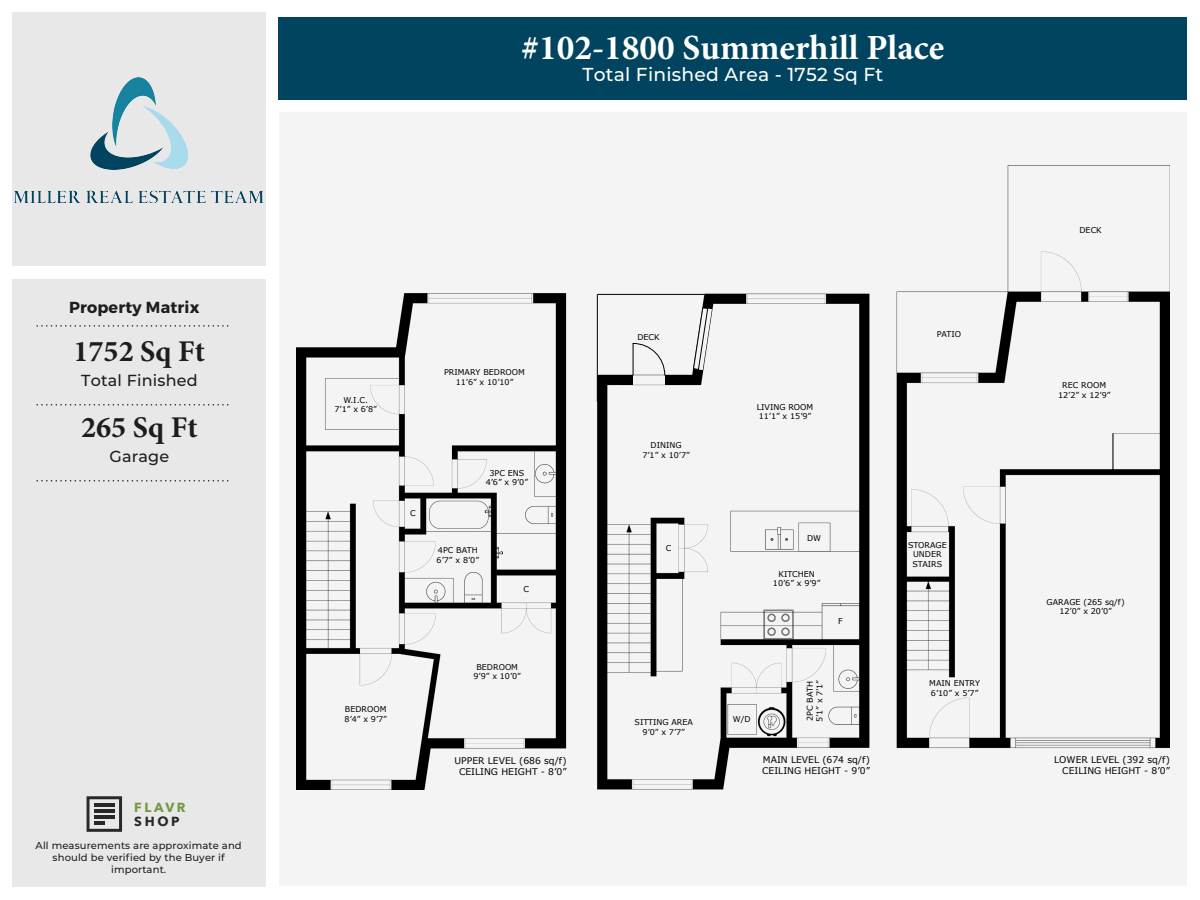
<style>
.page{position:relative;width:1200px;height:900px;background:#fff}
.page>*{position:absolute;margin:0;border:0;box-sizing:border-box;transform-origin:0 0}
.t1{font:700 35.32px "Minion Pro";color:#fff}
.t2{font:700 30.12px "Minion Pro";color:#1d1d1b}
.t3{font:500 18.76px "Montserrat";letter-spacing:.01em;color:#fff}
.t4{font:500 16px "Montserrat";letter-spacing:.01em;color:#1d1d1b}
.t5{font:700 16px "Montserrat";letter-spacing:.01em;color:#1d1d1b}
.t6{font:700 13.16px "Avenir Next";letter-spacing:.195em;color:#749843}
.t7{font:700 13.16px "Avenir Next";color:#282827}
.t8{font:500 10px/12px "Montserrat";letter-spacing:.01em;color:#1d1d1b;text-align:center}
.t9{font:9.2px/11px "Verdana";color:#000;text-align:center}
.t10{font:8px/9.6px "Verdana";color:#000;text-align:center}
</style>
<div class="page">
<div style="left:279px;top:112px;width:908px;height:774px;background:#f4f4f4"></div>
<div style="left:12px;top:12px;width:254px;height:875px;background:#e8e8e8"></div>
<div style="left:12px;top:266px;width:267px;height:13px;background:#fff"></div>
<svg style="left:87px;top:796px;width:35px;height:36px"></svg>
<div style="left:279px;top:17px;width:908px;height:83px;background:#01445f"></div>
<img style="left:14px;top:77px;width:250px;height:126px">
<svg style="left:37px;top:325px;width:192px;height:2px"></svg>
<svg style="left:37px;top:404px;width:192px;height:2px"></svg>
<svg style="left:37px;top:480px;width:192px;height:2px"></svg>
<img style="left:296px;top:166px;width:873px;height:624px">
<svg style="left:693px;top:308px;width:19px;height:62px"></svg>
<svg style="left:633px;top:343px;width:32px;height:32px"></svg>
<div style="left:619px;top:375px;width:14px;height:10px;background:#000"></div>
<div style="left:665px;top:375px;width:14px;height:10px;background:#000"></div>
<hr style="left:597px;top:294px;width:108px;height:1px;background:#000">
<hr style="left:597px;top:294px;width:1px;height:108px;background:#000">
<h3 class="t5" style="left:69px;top:297px;width:132px">Property Matrix</h3>
<h2 class="t2" style="left:74px;top:330px;width:133px">1752 Sq Ft</h2>
<h3 class="t4" style="left:81px;top:369px;width:118px">Total Finished</h3>
<h2 class="t2" style="left:81px;top:406px;width:118px">265 Sq Ft</h2>
<h3 class="t4" style="left:110px;top:445px;width:61px">Garage</h3>
<h3 class="t6" style="left:134px;top:796px;width:53px">FLAVR</h3>
<h3 class="t7" style="left:134px;top:810px;width:47px">SHOP</h3>
<p class="t8" style="left:36px;top:839px;width:208px">All measurements are approximate and should be verified by the Buyer if important.</p>
<h1 class="t1" style="left:521px;top:23px;width:424px">#102-1800 Summerhill Place</h1>
<h3 class="t3" style="left:582px;top:62px;width:302px">Total Finished Area - 1752 Sq Ft</h3>
<p class="t10" style="left:1079px;top:226px;width:24px">DECK</p>
<p class="t10" style="left:335px;top:395px;width:44px">W.I.C.<br>7’1” x 6’8”</p>
<p class="t10" style="left:345px;top:705px;width:44px;text-align:left">BEDROOM<br>8’4” x 9’7”</p>
<p class="t10" style="left:410px;top:508px;width:7px">C</p>
<p class="t10" style="left:444px;top:368px;width:82px">PRIMARY BEDROOM<br>11’6” x 10’10”</p>
<p class="t10" style="left:486px;top:468px;width:44px">3PC ENS<br>4’6” x 9’0”</p>
<p class="t10" style="left:437px;top:545px;width:44px;text-align:left">4PC BATH<br>6’7” x 8’0”</p>
<p class="t10" style="left:524px;top:584px;width:7px">C</p>
<p class="t10" style="left:474px;top:662px;width:49px">BEDROOM<br>9’9” x 10’0”</p>
<p class="t10" style="left:637px;top:332px;width:24px">DECK</p>
<p class="t10" style="left:937px;top:329px;width:26px">PATIO</p>
<p class="t10" style="left:1058px;top:381px;width:54px">REC ROOM<br>12’2” x 12’9”</p>
<p class="t10" style="left:757px;top:402px;width:58px;text-align:left">LIVING ROOM<br>11’1” x 15’9”</p>
<p class="t10" style="left:642px;top:440px;width:49px">DINING<br>7’1” x 10’7”</p>
<p class="t10" style="left:666px;top:543px;width:7px">C</p>
<p class="t10" style="left:807px;top:533px;width:15px">DW</p>
<p class="t10" style="left:908px;top:540px;width:40px">STORAGE<br>UNDER<br>STAIRS</p>
<p class="t10" style="left:773px;top:569px;width:49px">KITCHEN<br>10’6” x 9’9”</p>
<p class="t10" style="left:1047px;top:597px;width:80px">GARAGE (265 sq/f)<br>12’0” x 20’0”</p>
<p class="t10" style="left:838px;top:617px;width:6px">F</p>
<p class="t10" style="left:635px;top:718px;width:60px">SITTING AREA<br>9’0” x 7’7”</p>
<p class="t10" style="left:733px;top:715px;width:19px">W/D</p>
<p class="t10" style="left:805px;top:722px;width:44px;text-align:left;rotate:-90deg">2PC BATH<br>5’1” x 7’1”</p>
<p class="t10" style="left:929px;top:679px;width:52px;text-align:left">MAIN ENTRY<br>6’10” x 5’7”</p>
<p class="t9" style="left:455px;top:755px;width:114px">UPPER LEVEL (686 sq/f)<br>CEILING HEIGHT - 8’0”</p>
<p class="t9" style="left:762px;top:754px;width:109px;text-align:left">MAIN LEVEL (674 sq/f)<br>CEILING HEIGHT - 9’0”</p>
<p class="t9" style="left:1054px;top:754px;width:117px;text-align:right">LOWER LEVEL (392 sq/f)<br>CEILING HEIGHT - 8’0”</p>
</div>
